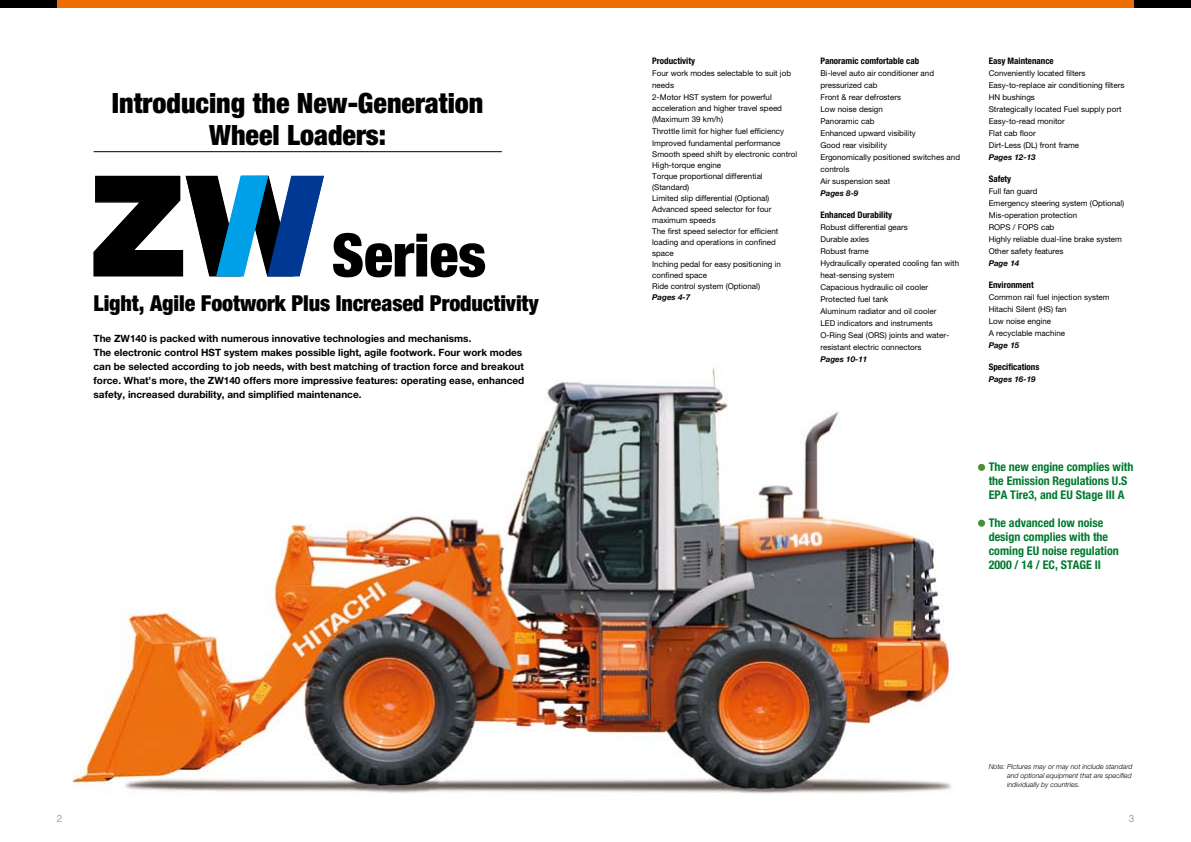
<style>
.page{position:relative;width:1191px;height:842px;background:#fff}
.page>*{position:absolute;margin:0;border:0;box-sizing:border-box;transform-origin:0 0}
.t1{font:900 condensed 60px "Helvetica Neue";color:#000}
.t2{font:900 condensed 28px/32px "Helvetica Neue";color:#000;text-align:center}
.t3{font:900 condensed 22px "Helvetica Neue";letter-spacing:-.005em;color:#000}
.t4{font:700 condensed 12px/14px "Helvetica Neue";color:#00792e}
.t5{font:700 10px/14px "Helvetica Neue";color:#000}
.t6{font:700 condensed 9px "Helvetica Neue";color:#000}
.t7{font:8px/12px "Helvetica Neue";color:#000}
.t8{font:italic 700 8px "Helvetica Neue";color:#000}
.t9{font:italic 300 7px/9px "Helvetica Neue";color:#000;text-align:justify}
</style>
<div class="page">
<img style="left:71px;top:367px;width:882px;height:427px">
<hr style="left:94px;top:151px;width:408px;height:1px;background:#000">
<svg style="left:93px;top:175px;width:231px;height:102px"></svg>
<div style="left:0;top:0;width:595px;height:8px;background:#ed6d00"></div>
<div style="left:0;top:0;width:57px;height:8px;background:#000"></div>
<div style="left:595px;top:0;width:596px;height:8px;background:#ed6d00"></div>
<div style="left:1134px;top:0;width:57px;height:8px;background:#000"></div>
<div style="left:978px;top:464px;width:7px;height:7px;background:#4c8e36;border-radius:50%"></div>
<div style="left:978px;top:520px;width:7px;height:7px;background:#4c8e36;border-radius:50%"></div>
<h2 class="t2" style="left:112px;top:86px;width:373px">Introducing the New-Generation<br>Wheel Loaders:</h2>
<h1 class="t1" style="left:332px;top:218px;width:156px">Series</h1>
<h3 class="t3" style="left:94px;top:290px;width:446px">Light, Agile Footwork Plus Increased Productivity</h3>
<p class="t5" style="left:94px;top:331px;width:432px">The ZW140 is packed with numerous innovative technologies and mechanisms.<br>The electronic control HST system makes possible light, agile footwork. Four work modes can be selected according to job needs, with best matching of traction force and breakout force. What’s more, the ZW140 offers more impressive features: operating ease, enhanced safety, increased durability, and simplified maintenance.</p>
<p class="t6" style="left:652px;top:56px;width:44px">Productivity</p>
<p class="t7" style="left:652px;top:67px;width:140px">Four work modes selectable to suit job needs<br>2-Motor HST system for powerful</p>
<p class="t7" style="left:652px;top:102px;width:131px;line-height:11px">acceleration and higher travel speed (Maximum 39 km/h)</p>
<p class="t7" style="left:652px;top:125px;width:133px">Throttle limit for higher fuel efficiency<br>Improved fundamental performance</p>
<p class="t7" style="left:652px;top:148px;width:147px;line-height:11px">Smooth speed shift by electronic control<br>High-torque engine<br>Torque proportional differential (Standard)<br>Limited slip differential (Optional)<br>Advanced speed selector for four maximum speeds<br>The first speed selector for efficient loading and operations in confined space<br>Inching pedal for easy positioning in confined space<br>Ride control system (Optional)</p>
<p class="t8" style="left:652px;top:292px;width:39px">Pages 4-7</p>
<p class="t6" style="left:820px;top:56px;width:100px">Panoramic comfortable cab</p>
<p class="t7" style="left:820px;top:67px;width:141px">Bi-level auto air conditioner and pressurized cab<br>Front &amp; rear defrosters<br>Low noise design<br>Panoramic cab<br>Enhanced upward visibility<br>Good rear visibility<br>Ergonomically positioned switches and controls<br>Air suspension seat</p>
<p class="t8" style="left:820px;top:188px;width:39px">Pages 8-9</p>
<p class="t6" style="left:820px;top:210px;width:73px">Enhanced Durability</p>
<p class="t7" style="left:820px;top:221px;width:140px">Robust differential gears<br>Durable axles<br>Robust frame<br>Hydraulically operated cooling fan with heat-sensing system<br>Capacious hydraulic oil cooler<br>Protected fuel tank<br>Aluminum radiator and oil cooler<br>LED indicators and instruments<br>O-Ring Seal (ORS) joints and water&shy;resistant electric connectors</p>
<p class="t8" style="left:820px;top:354px;width:48px">Pages 10-11</p>
<p class="t6" style="left:988px;top:56px;width:66px">Easy Maintenance</p>
<p class="t7" style="left:988px;top:67px;width:137px">Conveniently located filters<br>Easy-to-replace air conditioning filters<br>HN bushings<br>Strategically located Fuel supply port<br>Easy-to-read monitor<br>Flat cab floor<br>Dirt-Less (DL) front frame</p>
<p class="t8" style="left:988px;top:152px;width:48px">Pages 12-13</p>
<p class="t6" style="left:988px;top:174px;width:24px">Safety</p>
<p class="t7" style="left:988px;top:185px;width:137px">Full fan guard<br>Emergency steering system (Optional)<br>Mis-operation protection<br>ROPS / FOPS cab<br>Highly reliable dual-line brake system<br>Other safety features</p>
<p class="t8" style="left:988px;top:258px;width:32px">Page 14</p>
<p class="t6" style="left:988px;top:280px;width:46px">Environment</p>
<p class="t7" style="left:988px;top:291px;width:122px">Common rail fuel injection system<br>Hitachi Silent (HS) fan<br>Low noise engine<br>A recyclable machine</p>
<p class="t8" style="left:988px;top:340px;width:32px">Page 15</p>
<p class="t6" style="left:988px;top:362px;width:52px">Specifications</p>
<p class="t8" style="left:988px;top:374px;width:48px">Pages 16-19</p>
<h3 class="t4" style="left:988px;top:459px;width:146px">The new engine complies with the Emission Regulations U.S<br>EPA Tire3, and EU Stage III A</h3>
<h3 class="t4" style="left:988px;top:515px;width:132px">The advanced low noise design complies with the coming EU noise regulation<br>2000 / 14 / EC, STAGE II</h3>
<p class="t9" style="left:1007px;top:762px;width:127px;text-indent:-18px">Note: Pictures may or may not include standard and optional equipment that are specified individually by countries.</p>
</div>
